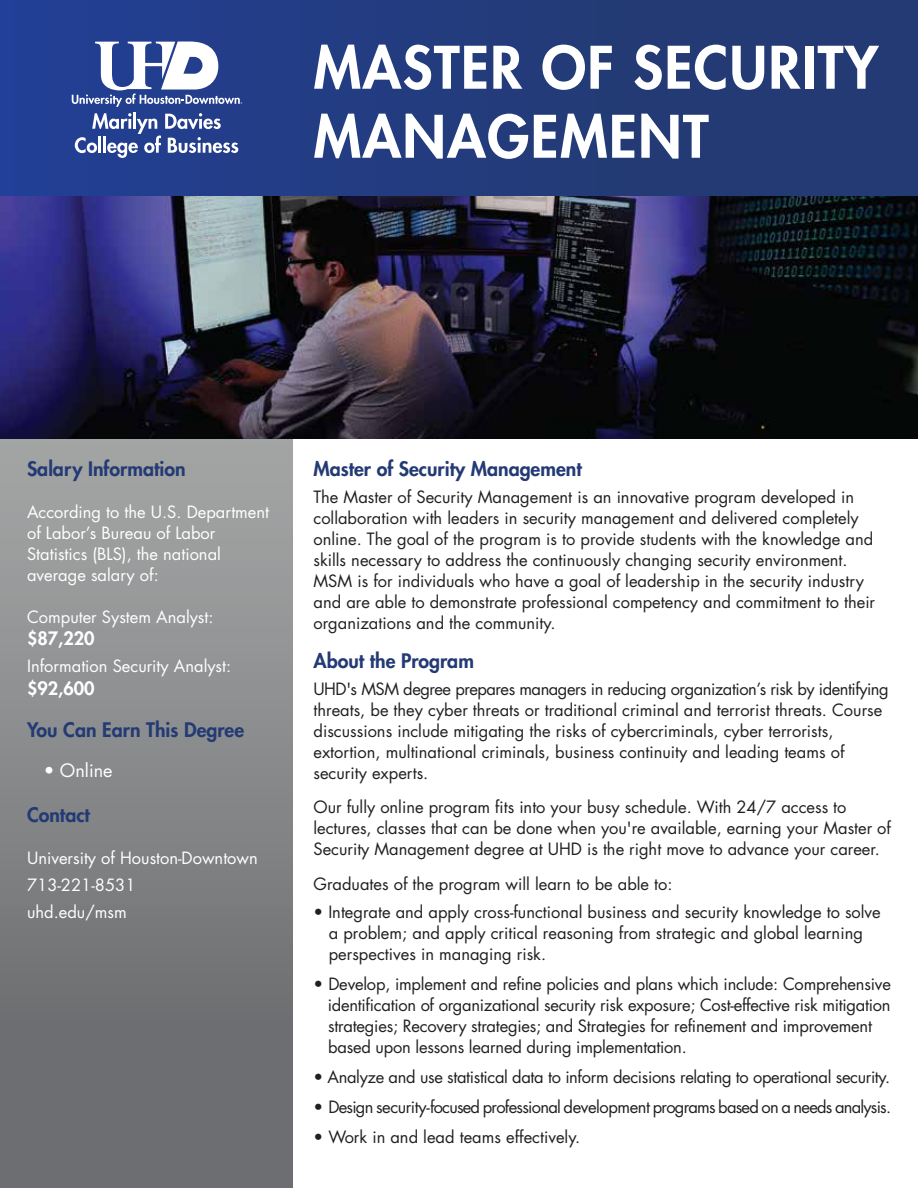
<style>
.page{position:relative;width:918px;height:1188px;background:#fff}
.page>*{position:absolute;margin:0;border:0;box-sizing:border-box;transform-origin:0 0}
.t1{font:800 57px/69px "Futura Std";letter-spacing:.025em;color:#fff}
.t2{font:800 19.5px "Futura Std";color:#233a74}
.t3{font:800 18px "Futura Std";color:#fff}
.t4{font:18px "Futura Std";color:#fff}
.t5{font:16.5px/21px "Futura Std";color:#231f20}
.t6{font:16.5px/21px "Futura Std";color:#fff}
.t7{font:16.5px "Futura Std";letter-spacing:-.02em;color:#231f20}
.t8{font:16.5px "Futura Std";letter-spacing:-.045em;color:#231f20}
</style>
<div class="page">
<div style="left:0;top:429px;width:293px;height:759px;background:linear-gradient(to bottom,#a5a6a6,#646568)"></div>
<img style="left:0;top:196px;width:918px;height:243px">
<div style="left:0;top:0;width:918px;height:196px;background:linear-gradient(to right,#223f93,#23396c)"></div>
<hr style="left:133px;top:112px;width:3px;height:17px;background:#fff">
<svg style="left:75px;top:113px;width:163px;height:45px"></svg>
<svg style="left:72px;top:42px;width:170px;height:65px"></svg>
<h1 class="t1" style="left:314px;top:33px;width:566px">MASTER OF SECURITY<br>MANAGEMENT</h1>
<p class="t2" style="left:27px;top:456px;width:160px">Salary Information</p>
<p class="t6" style="left:27px;top:501px;width:244px">According to the U.S. Department of Labor’s Bureau of Labor<br>Statistics (BLS), the national average salary of:</p>
<p class="t6" style="left:27px;top:606px;width:188px">Computer System Analyst:</p>
<p class="t3" style="left:27px;top:627px;width:69px">$87,220</p>
<p class="t6" style="left:27px;top:656px;width:206px">Information Security Analyst:</p>
<p class="t3" style="left:27px;top:676px;width:69px">$92,600</p>
<p class="t2" style="left:27px;top:717px;width:219px">You Can Earn This Degree</p>
<p class="t4" style="left:44px;top:759px;width:70px">• Online</p>
<p class="t2" style="left:27px;top:802px;width:64px">Contact</p>
<p class="t6" style="left:27px;top:845px;width:232px;line-height:27px">University of Houston-Downtown<br>713-221-8531<br>uhd.edu/msm</p>
<p class="t2" style="left:314px;top:456px;width:270px">Master of Security Management</p>
<p class="t5" style="left:314px;top:486px;width:563px">The Master of Security Management is an innovative program developed in collaboration with leaders in security management and delivered completely online. The goal of the program is to provide students with the knowledge and skills necessary to address the continuously changing security environment.<br>MSM is for individuals who have a goal of leadership in the security industry and are able to demonstrate professional competency and commitment to their organizations and the community.</p>
<p class="t2" style="left:314px;top:648px;width:162px">About the Program</p>
<p class="t5" style="left:314px;top:678px;width:577px">UHD's MSM degree prepares managers in reducing organization’s risk by identifying threats, be they cyber threats or traditional criminal and terrorist threats. Course discussions include mitigating the risks of cybercriminals, cyber terrorists, extortion, multinational criminals, business continuity and leading teams of security experts.</p>
<p class="t5" style="left:314px;top:797px;width:579px">Our fully online program fits into your busy schedule. With 24/7 access to lectures, classes that can be done when you're available, earning your Master of<br>Security Management degree at UHD is the right move to advance your career.</p>
<p class="t5" style="left:314px;top:873px;width:361px">Graduates of the program will learn to be able to:</p>
<p class="t5" style="left:329px;top:902px;width:554px;text-indent:-15px">• Integrate and apply cross-functional business and security knowledge to solve a problem; and apply critical reasoning from strategic and global learning perspectives in managing risk.</p>
<p class="t5" style="left:328px;top:974px;width:565px;text-indent:-14px">• Develop, implement and refine policies and plans which include: Comprehensive identification of organizational security risk exposure; Cost-effective risk mitigation strategies; Recovery strategies; and Strategies for refinement and improvement based upon lessons learned during implementation.</p>
<p class="t7" style="left:314px;top:1066px;width:578px">• Analyze and use statistical data to inform decisions relating to operational security.</p>
<p class="t8" style="left:314px;top:1096px;width:579px">• Design security-focused professional development programs based on a needs analysis.</p>
<p class="t5" style="left:314px;top:1127px;width:268px">• Work in and lead teams effectively.</p>
</div>
